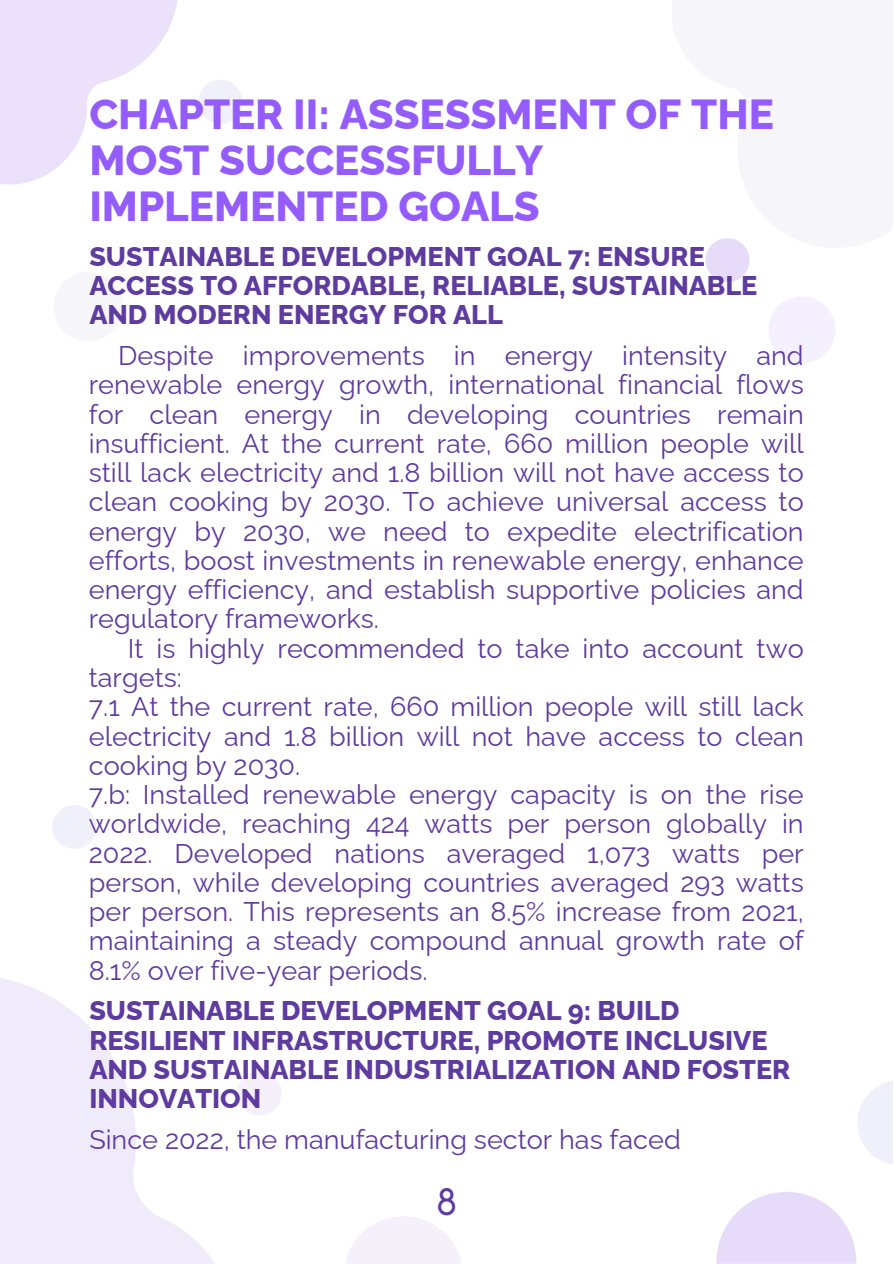
<style>
.page{position:relative;width:894px;height:1264px;background:#fff}
.page>*{position:absolute;margin:0;border:0;box-sizing:border-box;transform-origin:0 0}
.t1{font:800 42px/46.2px "Raleway";color:#945cfd}
.t2{font:36px "Coco Gothic";color:#5e3b9f}
.t3{font:27px/29.2px "Raleway";color:#5e3b9f;text-align:justify}
.t4{font:800 27px/29.2px "Raleway";color:#5e3b9f}
</style>
<div class="page">
<p class="t1" style="left:89px;top:91px;width:686px">CHAPTER II: ASSESSMENT OF THE<br>MOST SUCCESSFULLY<br>IMPLEMENTED GOALS</p>
<p class="t4" style="left:89px;top:241px;width:669px">SUSTAINABLE DEVELOPMENT GOAL 7: ENSURE<br>ACCESS TO AFFORDABLE, RELIABLE, SUSTAINABLE<br>AND MODERN ENERGY FOR ALL</p>
<h1 class="t3" style="left:89px;top:341px;width:716px;text-indent:29px">Despite improvements in energy intensity and renewable energy growth, international financial flows for clean energy in developing countries remain insufficient. At the current rate, 660 million people will still lack electricity and 1.8 billion will not have access to clean cooking by 2030. To achieve universal access to energy by 2030, we need to expedite electrification efforts, boost investments in renewable energy, enhance energy efficiency, and establish supportive policies and regulatory frameworks.</h1>
<p class="t3" style="left:89px;top:633px;width:716px;text-indent:39px">It is highly recommended to take into account two targets:</p>
<p class="t3" style="left:89px;top:692px;width:716px">7.1 At the current rate, 660 million people will still lack electricity and 1.8 billion will not have access to clean cooking by 2030.</p>
<p class="t3" style="left:89px;top:780px;width:716px">7.b: Installed renewable energy capacity is on the rise worldwide, reaching 424 watts per person globally in 2022. Developed nations averaged 1,073 watts per person, while developing countries averaged 293 watts per person. This represents an 8.5% increase from 2021, maintaining a steady compound annual growth rate of 8.1% over five-year periods.</p>
<p class="t4" style="left:89px;top:996px;width:702px">SUSTAINABLE DEVELOPMENT GOAL 9: BUILD RESILIENT INFRASTRUCTURE, PROMOTE INCLUSIVE AND SUSTAINABLE INDUSTRIALIZATION AND FOSTER INNOVATION</p>
<p class="t3" style="left:89px;top:1124px;width:592px">Since 2022, the manufacturing sector has faced</p>
<p class="t2" style="left:436px;top:1188px;width:21px">8</p>
</div>
